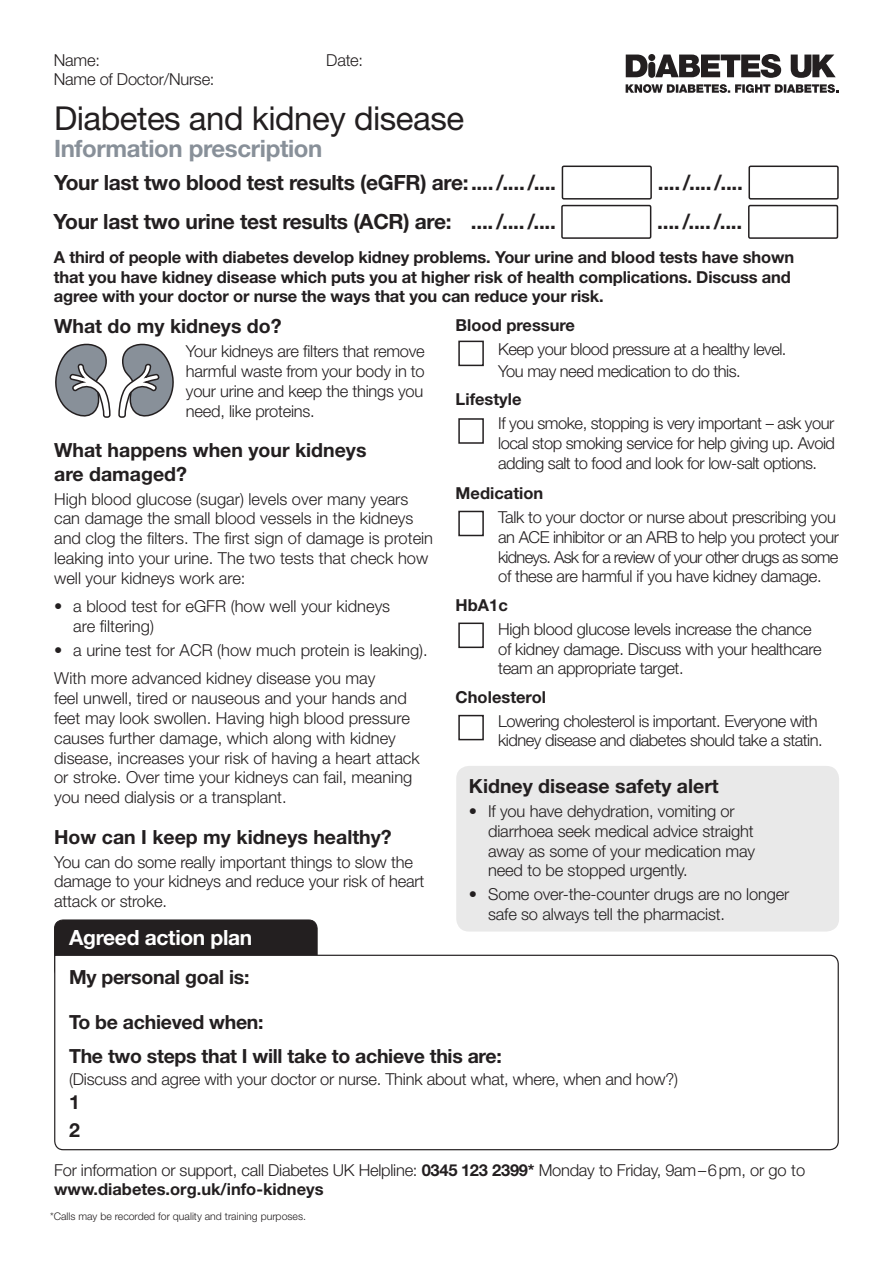
<style>
.page{position:relative;width:893px;height:1263px;background:#fff}
.page>*{position:absolute;margin:0;border:0;box-sizing:border-box;transform-origin:0 0}
.t1{font:33px "Helvetica Neue LT Std";letter-spacing:-.015em;color:#231f20}
.t2{font:700 24px "Helvetica Neue LT Std";letter-spacing:-.015em;color:#889099}
.t3{font:700 21px "Helvetica Neue LT Std";letter-spacing:-.015em;color:#231f20}
.t4{font:700 21px "Helvetica Neue LT Std";letter-spacing:-.015em;color:#fff}
.Sub_head{font:700 19.5px/23.4px "Helvetica Neue LT Std";color:#231f20}
.body_copy{font:300 16.5px/19.8px "Helvetica Neue LT Std";letter-spacing:-.01em;color:#231f20}
.body_copy-2{font:300 16.5px/19.8px "Helvetica Neue LT Std";letter-spacing:-.03em;color:#231f20}
.body_copy-3{font:700 16.5px/19.8px "Helvetica Neue LT Std";letter-spacing:-.01em;color:#231f20}
.t5{font:300 10.5px "Helvetica Neue LT Std";color:#231f20}
.s1{font-weight:700}
</style>
<div class="page">
<div style="left:55px;top:920px;width:262px;height:58px;background:#231f20;border-radius:9px"></div>
<div style="left:54px;top:919px;width:263px;height:59px;border:1px solid #231f20;border-radius:9px"></div>
<svg style="left:54px;top:954px;width:785px;height:197px"></svg>
<svg style="left:626px;top:55px;width:21px;height:22px"></svg>
<svg style="left:655px;top:54px;width:126px;height:24px"></svg>
<svg style="left:791px;top:55px;width:45px;height:23px"></svg>
<div style="left:648px;top:54px;width:7px;height:7px;background:#231f20;border-radius:50%"></div>
<div style="left:648px;top:62px;width:7px;height:16px;background:#231f20;border-radius:3px"></div>
<svg style="left:626px;top:84px;width:212px;height:9px"></svg>
<div style="left:562px;top:166px;width:90px;height:34px;border:2px solid #231f20"></div>
<div style="left:748px;top:166px;width:91px;height:34px;border:2px solid #231f20"></div>
<div style="left:561px;top:205px;width:90px;height:34px;border:2px solid #231f20"></div>
<div style="left:748px;top:205px;width:90px;height:34px;border:2px solid #231f20"></div>
<svg style="left:55px;top:343px;width:56px;height:75px"></svg>
<svg style="left:118px;top:343px;width:56px;height:75px"></svg>
<div style="left:456px;top:766px;width:383px;height:165px;background:#e9e9e9;border-radius:13px"></div>
<div style="left:458px;top:622px;width:26px;height:26px;border:2px solid #231f20"></div>
<div style="left:458px;top:511px;width:26px;height:25px;border:2px solid #231f20"></div>
<div style="left:458px;top:418px;width:26px;height:26px;border:2px solid #231f20"></div>
<div style="left:458px;top:341px;width:26px;height:25px;border:2px solid #231f20"></div>
<div style="left:458px;top:715px;width:26px;height:25px;border:2px solid #231f20"></div>
<p class="body_copy" style="left:54px;top:50px;width:48px">Name:</p>
<p class="body_copy" style="left:326px;top:50px;width:38px">Date:</p>
<p class="body_copy" style="left:54px;top:69px;width:162px">Name of Doctor/Nurse:</p>
<p class="t1" style="left:54px;top:98px;width:412px">Diabetes and kidney disease</p>
<p class="t2" style="left:54px;top:133px;width:270px">Information prescription</p>
<p class="t3" style="left:54px;top:170px;width:504px">Your last two blood test results (eGFR) are: .... /.... /....</p>
<p class="t3" style="left:658px;top:170px;width:87px">.... /.... /....</p>
<p class="t3" style="left:54px;top:209px;width:504px">Your last two urine test results (ACR) are: .... /.... /....</p>
<p class="t3" style="left:657px;top:209px;width:86px">.... /.... /....</p>
<p class="body_copy-3" style="left:54px;top:247px;width:742px">A third of people with diabetes develop kidney problems. Your urine and blood tests have shown that you have kidney disease which puts you at higher risk of health complications. Discuss and agree with your doctor or nurse the ways that you can reduce your risk.</p>
<p class="Sub_head" style="left:54px;top:314px;width:229px">What do my kidneys do?</p>
<p class="body_copy" style="left:186px;top:341px;width:240px;text-align:justify">Your kidneys are filters that remove harmful waste from your body in to your urine and keep the things you need, like proteins.</p>
<p class="Sub_head" style="left:54px;top:438px;width:314px">What happens when your kidneys are damaged?</p>
<p class="body_copy" style="left:54px;top:488px;width:380px">High blood glucose (sugar) levels over many years can damage the small blood vessels in the kidneys and clog the filters. The first sign of damage is protein leaking into your urine. The two tests that check how well your kidneys work are:</p>
<p class="body_copy" style="left:73px;top:596px;width:318px;text-indent:-19px">• a blood test for eGFR (how well your kidneys are filtering)</p>
<p class="body_copy" style="left:54px;top:640px;width:375px">• a urine test for ACR (how much protein is leaking).</p>
<p class="body_copy" style="left:54px;top:668px;width:367px">With more advanced kidney disease you may<br>feel unwell, tired or nauseous and your hands and feet may look swollen. Having high blood pressure causes further damage, which along with kidney disease, increases your risk of having a heart attack or stroke. Over time your kidneys can fail, meaning you need dialysis or a transplant.</p>
<p class="Sub_head" style="left:54px;top:824px;width:339px">How can I keep my kidneys healthy?</p>
<p class="body_copy" style="left:54px;top:851px;width:372px">You can do some really important things to slow the damage to your kidneys and reduce your risk of heart attack or stroke.</p>
<p class="t4" style="left:69px;top:925px;width:185px">Agreed action plan</p>
<p class="Sub_head" style="left:69px;top:965px;width:182px">My personal goal is:</p>
<p class="Sub_head" style="left:69px;top:1010px;width:196px">To be achieved when:</p>
<p class="body_copy-3" style="left:456px;top:315px;width:121px">Blood pressure</p>
<p class="body_copy-2" style="left:498px;top:338px;width:290px;line-height:21.6px">Keep your blood pressure at a healthy level.<br>You may need medication to do this.</p>
<p class="body_copy-3" style="left:456px;top:389px;width:67px">Lifestyle</p>
<p class="body_copy" style="left:498px;top:413px;width:338px;text-align:justify">If you smoke, stopping is very important – ask your local stop smoking service for help giving up. Avoid adding salt to food and look for low-salt options.</p>
<p class="body_copy-3" style="left:456px;top:483px;width:89px">Medication</p>
<p class="body_copy-2" style="left:498px;top:507px;width:342px">Talk to your doctor or nurse about prescribing you an ACE inhibitor or an ARB to help you protect your kidneys. Ask for a review of your other drugs as some of these are harmful if you have kidney damage.</p>
<p class="body_copy-3" style="left:456px;top:594px;width:54px">HbA1c</p>
<p class="body_copy" style="left:498px;top:619px;width:325px">High blood glucose levels increase the chance of kidney damage. Discuss with your healthcare team an appropriate target.</p>
<p class="body_copy-3" style="left:456px;top:686px;width:92px">Cholesterol</p>
<p class="body_copy-2" style="left:498px;top:710px;width:326px">Lowering cholesterol is important. Everyone with kidney disease and diabetes should take a statin.</p>
<p class="Sub_head" style="left:469px;top:774px;width:251px">Kidney disease safety alert</p>
<p class="body_copy" style="left:488px;top:801px;width:269px;text-indent:-19px">• If you have dehydration, vomiting or diarrhoea seek medical advice straight away as some of your medication may need to be stopped urgently.</p>
<p class="body_copy" style="left:488px;top:884px;width:303px;text-indent:-19px">• Some over-the-counter drugs are no longer safe so always tell the pharmacist.</p>
<p class="Sub_head" style="left:69px;top:1044px;width:434px">The two steps that I will take to achieve this are:</p>
<p class="Sub_head" style="left:69px;top:1090px;width:12px">1</p>
<p class="Sub_head" style="left:69px;top:1118px;width:12px">2</p>
<p class="body_copy" style="left:69px;top:1069px;width:610px">(Discuss and agree with your doctor or nurse. Think about what, where, when and how?)</p>
<p class="body_copy" style="left:54px;top:1159px;width:753px">For information or support, call Diabetes UK Helpline: <span class="s1">0345 123 2399*</span> Monday to Friday, 9am–6pm, or go to <span class="s1">www.diabetes.org.uk/info-kidneys</span></p>
<p class="t5" style="left:50px;top:1209px;width:257px">*Calls may be recorded for quality and training purposes.</p>
</div>
